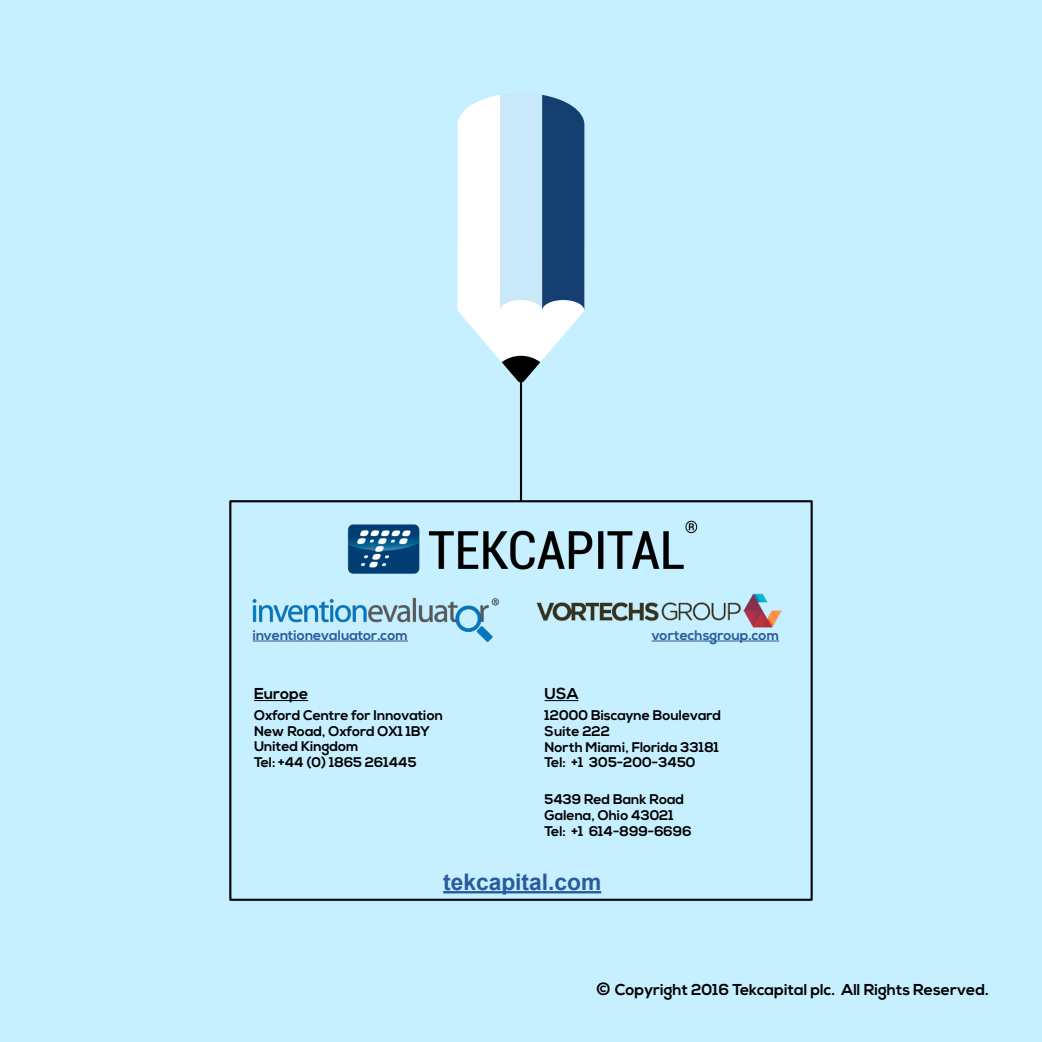
<style>
.page{position:relative;width:1042px;height:1042px;background:#c6efff}
.page>*{position:absolute;margin:0;border:0;box-sizing:border-box;transform-origin:0 0}
.t1{font:700 22.75px "Arial";color:#275b9b}
.t2{font:700 15.75px "Nexa";color:#000}
.t3{font:700 14px/15.8px "Nexa";color:#000}
.t4{font:700 14px "Nexa";color:#275b9b}
.s1{font-size:17.5px}
</style>
<div class="page">
<svg style="left:458px;top:94px;width:126px;height:278px"></svg>
<svg style="left:229px;top:372px;width:584px;height:529px"></svg>
<hr style="left:254px;top:700px;width:54px;height:1px;background:#000">
<hr style="left:544px;top:700px;width:34px;height:1px;background:#000">
<img style="left:342px;top:502px;width:360px;height:82px">
<hr style="left:652px;top:640px;width:127px;height:1px;background:#275b9b">
<hr style="left:443px;top:891px;width:158px;height:2px;background:#275b9b">
<img style="left:249px;top:596px;width:253px;height:49px">
<img style="left:521px;top:576px;width:277px;height:54px">
<p class="t4" style="left:253px;top:627px;width:157px">inventionevaluator.com</p>
<p class="t4" style="left:652px;top:627px;width:129px">vortechsgroup.com</p>
<p class="t2" style="left:254px;top:684px;width:56px">Europe</p>
<p class="t3" style="left:254px;top:708px;width:190px">Oxford Centre for Innovation<br>New Road, Oxford OX1 1BY<br>United Kingdom<br>Tel: +44 (0) 1865 261445</p>
<p class="t2" style="left:544px;top:684px;width:35px">USA</p>
<p class="t3" style="left:544px;top:708px;width:178px">12000 Biscayne Boulevard<br>Suite 222<br>North Miami, Florida 33181<br>Tel: +1 305-200-3450</p>
<p class="t3" style="left:544px;top:792px;width:148px">5439 Red Bank Road<br>Galena, Ohio 43021<br>Tel: +1 614-899-6696</p>
<h1 class="t1" style="left:443px;top:866px;width:160px">tekcapital.com</h1>
<p class="t2" style="left:595px;top:980px;width:395px"><span class="s1">©</span> Copyright 2016 Tekcapital plc. All Rights Reserved.</p>
</div>
